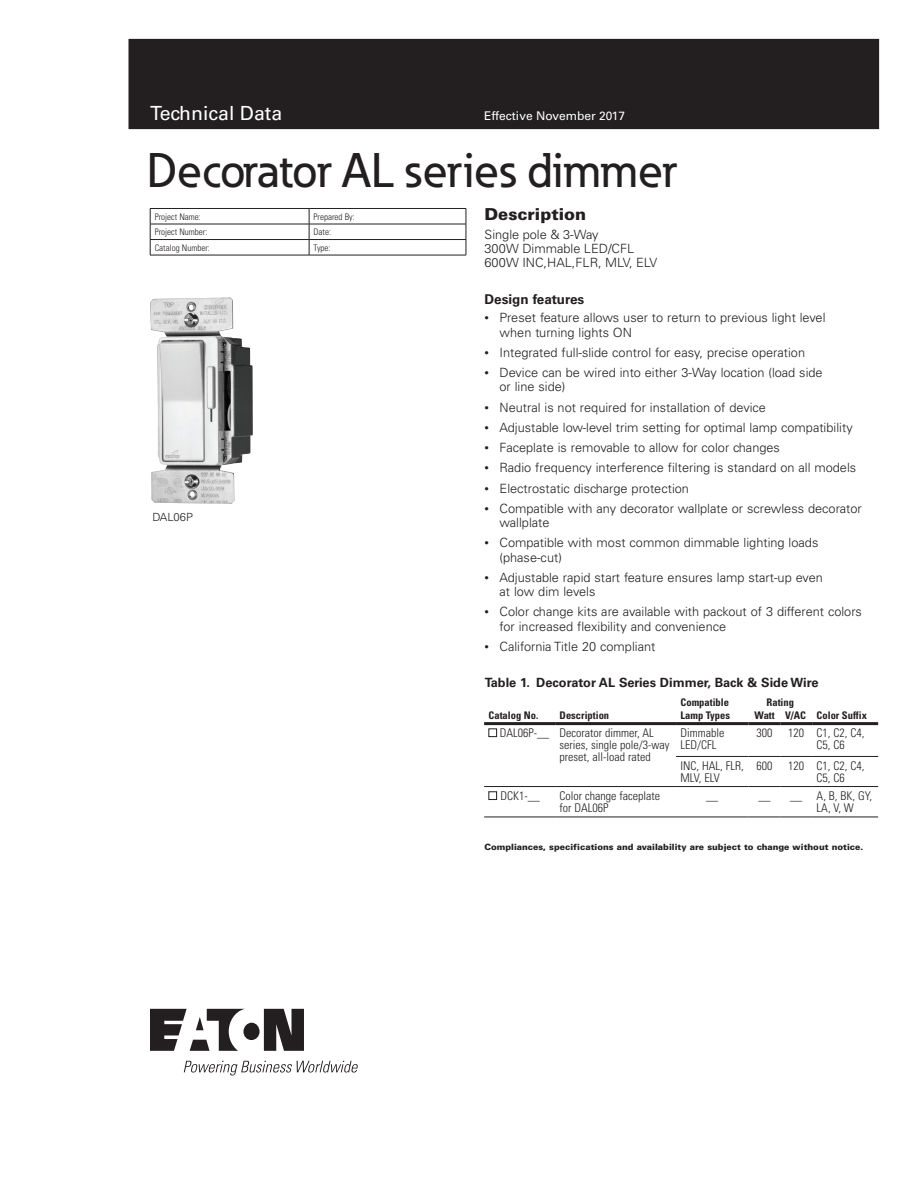
<style>
.page{position:relative;width:918px;height:1188px;background:#fff}
.page>*{position:absolute;margin:0;border:0;box-sizing:border-box;transform-origin:0 0}
._00_Product{font:500 48px "Eaton";color:#231f20}
._00_Application{font:19.5px "Univers LT Std";color:#fff}
._01_Head1{font:900 16.5px "Univers LT Std";color:#231f20}
._01_Head2{font:700 13.5px "Univers LT Std";color:#231f20}
.Product_desc_details{font:300 12.75px/14.2px "Univers LT Std";color:#231f20}
.t1{font:700 12.75px "Univers LT Std";color:#231f20}
._03_Table_Body{font:300 condensed 12px/12px "Univers LT Std";color:#231f20}
._00_Brand{font:12px "Univers LT Std";color:#fff}
._06_Caption{font:300 11.25px "Univers LT Std";color:#231f20}
._11_CAT_Subheading{font:700 condensed 10.5px/12.8px "Univers LT Std";color:#231f20}
._11_CAT_Heading{font:700 condensed 10.5px/12.8px "Univers LT Std";color:#231f20;text-align:center}
._03_Table_Body-2{font:300 condensed 9px "Univers LT Std";color:#231f20}
._03_Table_Body-3{font:900 8.7px "Univers LT Std";color:#231f20}
.s1{font-size:9px}
</style>
<div class="page">
<div style="left:129px;top:39px;width:750px;height:90px;background:#231f20"></div>
<hr style="left:150px;top:208px;width:159px;height:1px;background:#231f20">
<hr style="left:309px;top:208px;width:157px;height:1px;background:#231f20">
<hr style="left:150px;top:224px;width:159px;height:1px;background:#231f20">
<hr style="left:309px;top:224px;width:157px;height:1px;background:#231f20">
<hr style="left:150px;top:239px;width:159px;height:1px;background:#231f20">
<svg style="left:150px;top:209px;width:1px;height:46px"></svg>
<hr style="left:309px;top:239px;width:157px;height:1px;background:#231f20">
<svg style="left:309px;top:209px;width:1px;height:46px"></svg>
<svg style="left:466px;top:209px;width:1px;height:46px"></svg>
<hr style="left:150px;top:255px;width:159px;height:1px;background:#231f20">
<hr style="left:309px;top:255px;width:157px;height:1px;background:#231f20">
<img style="left:150px;top:298px;width:103px;height:206px">
<hr style="left:676px;top:756px;width:72px;height:1px;background:#231f20">
<hr style="left:748px;top:756px;width:32px;height:1px;background:#231f20">
<hr style="left:780px;top:756px;width:32px;height:1px;background:#231f20">
<hr style="left:812px;top:756px;width:66px;height:1px;background:#231f20">
<hr style="left:484px;top:786px;width:71px;height:1px;background:#231f20">
<hr style="left:555px;top:786px;width:121px;height:1px;background:#231f20">
<hr style="left:676px;top:786px;width:72px;height:1px;background:#231f20">
<hr style="left:748px;top:786px;width:32px;height:1px;background:#231f20">
<hr style="left:780px;top:786px;width:32px;height:1px;background:#231f20">
<hr style="left:812px;top:786px;width:66px;height:1px;background:#231f20">
<hr style="left:484px;top:817px;width:71px;height:1px;background:#231f20">
<hr style="left:555px;top:817px;width:121px;height:1px;background:#231f20">
<hr style="left:676px;top:817px;width:72px;height:1px;background:#231f20">
<hr style="left:748px;top:817px;width:32px;height:1px;background:#231f20">
<hr style="left:780px;top:817px;width:32px;height:1px;background:#231f20">
<hr style="left:812px;top:817px;width:66px;height:1px;background:#231f20">
<hr style="left:484px;top:722px;width:71px;height:3px;background:#231f20">
<hr style="left:555px;top:722px;width:121px;height:3px;background:#231f20">
<hr style="left:676px;top:722px;width:72px;height:3px;background:#231f20">
<hr style="left:812px;top:722px;width:66px;height:3px;background:#231f20">
<hr style="left:748px;top:722px;width:32px;height:3px;background:#231f20">
<hr style="left:780px;top:722px;width:32px;height:3px;background:#231f20">
<div style="left:489px;top:729px;width:8px;height:8px;border:1px solid #231f20"></div>
<div style="left:489px;top:792px;width:8px;height:8px;border:1px solid #231f20"></div>
<svg style="left:150px;top:1009px;width:154px;height:42px"></svg>
<svg style="left:184px;top:1061px;width:174px;height:15px"></svg>
<p class="_00_Application" style="left:150px;top:102px;width:134px">Technical Data</p>
<p class="_00_Brand" style="left:484px;top:109px;width:142px">Effective November 2017</p>
<p class="_00_Product" style="left:147px;top:141px;width:531px">Decorator AL series dimmer</p>
<p class="_03_Table_Body-2" style="left:155px;top:211px;width:48px">Project Name:</p>
<p class="_03_Table_Body-2" style="left:314px;top:211px;width:43px">Prepared By:</p>
<p class="_03_Table_Body-2" style="left:155px;top:226px;width:54px">Project Number:</p>
<p class="_03_Table_Body-2" style="left:314px;top:226px;width:19px">Date:</p>
<p class="_03_Table_Body-2" style="left:155px;top:242px;width:57px">Catalog Number:</p>
<p class="_03_Table_Body-2" style="left:314px;top:242px;width:18px">Type:</p>
<p class="_06_Caption" style="left:152px;top:510px;width:42px">DAL06P</p>
<p class="_01_Head1" style="left:485px;top:204px;width:103px">Description</p>
<p class="Product_desc_details" style="left:485px;top:227px;width:174px">Single pole &amp; 3-Way<br>300W Dimmable LED/CFL<br>600W INC,HAL,FLR, MLV, ELV</p>
<p class="_01_Head2" style="left:485px;top:291px;width:101px">Design features</p>
<p class="Product_desc_details" style="left:500px;top:311px;width:327px;text-indent:-15px"><span class="s1">•</span> Preset feature allows user to return to previous light level when turning lights ON</p>
<p class="Product_desc_details" style="left:485px;top:345px;width:322px"><span class="s1">•</span> Integrated full-slide control for easy, precise operation</p>
<p class="Product_desc_details" style="left:500px;top:366px;width:325px;text-indent:-15px"><span class="s1">•</span> Device can be wired into either 3-Way location (load side or line side)</p>
<p class="Product_desc_details" style="left:485px;top:400px;width:283px"><span class="s1">•</span> Neutral is not required for installation of device</p>
<p class="Product_desc_details" style="left:485px;top:420px;width:370px"><span class="s1">•</span> Adjustable low-level trim setting for optimal lamp compatibility</p>
<p class="Product_desc_details" style="left:485px;top:441px;width:297px"><span class="s1">•</span> Faceplate is removable to allow for color changes</p>
<p class="Product_desc_details" style="left:485px;top:461px;width:373px"><span class="s1">•</span> Radio frequency interference filtering is standard on all models</p>
<p class="Product_desc_details" style="left:485px;top:481px;width:206px"><span class="s1">•</span> Electrostatic discharge protection</p>
<p class="Product_desc_details" style="left:500px;top:501px;width:364px;text-indent:-15px"><span class="s1">•</span> Compatible with any decorator wallplate or screwless decorator wallplate</p>
<p class="Product_desc_details" style="left:500px;top:536px;width:320px;text-indent:-15px"><span class="s1">•</span> Compatible with most common dimmable lighting loads (phase-cut)</p>
<p class="Product_desc_details" style="left:500px;top:570px;width:325px;text-indent:-15px"><span class="s1">•</span> Adjustable rapid start feature ensures lamp start-up even at low dim levels</p>
<p class="Product_desc_details" style="left:500px;top:605px;width:364px;text-indent:-15px"><span class="s1">•</span> Color change kits are available with packout of 3 different colors for increased flexibility and convenience</p>
<p class="Product_desc_details" style="left:485px;top:639px;width:172px"><span class="s1">•</span> California Title 20 compliant</p>
<p class="t1" style="left:485px;top:675px;width:335px">Table 1. Decorator AL Series Dimmer, Back &amp; Side Wire</p>
<p class="_11_CAT_Subheading" style="left:489px;top:709px;width:51px">Catalog No.</p>
<p class="_11_CAT_Subheading" style="left:560px;top:709px;width:51px">Description</p>
<p class="_11_CAT_Subheading" style="left:681px;top:696px;width:51px">Compatible<br>Lamp Types</p>
<p class="_11_CAT_Heading" style="left:755px;top:696px;width:53px">Rating<br>Watt V/AC</p>
<p class="_11_CAT_Subheading" style="left:817px;top:709px;width:52px">Color Suffix</p>
<p class="_03_Table_Body" style="left:500px;top:727px;width:51px">DAL06P-__</p>
<p class="_03_Table_Body" style="left:560px;top:727px;width:111px">Decorator dimmer, AL series, single pole/3-way preset, all-load rated</p>
<p class="_03_Table_Body" style="left:681px;top:727px;width:45px">Dimmable<br>LED/CFL</p>
<p class="_03_Table_Body" style="left:756px;top:727px;width:17px">300</p>
<p class="_03_Table_Body" style="left:788px;top:727px;width:17px">120</p>
<p class="_03_Table_Body" style="left:817px;top:727px;width:49px">C1, C2, C4,<br>C5, C6</p>
<p class="_03_Table_Body" style="left:681px;top:759px;width:65px">INC, HAL, FLR,<br>MLV, ELV</p>
<p class="_03_Table_Body" style="left:756px;top:759px;width:17px">600</p>
<p class="_03_Table_Body" style="left:788px;top:759px;width:17px">120</p>
<p class="_03_Table_Body" style="left:817px;top:759px;width:49px">C1, C2, C4,<br>C5, C6</p>
<p class="_03_Table_Body" style="left:500px;top:790px;width:41px">DCK1-__</p>
<p class="_03_Table_Body" style="left:560px;top:790px;width:102px">Color change faceplate for DAL06P</p>
<p class="_03_Table_Body" style="left:706px;top:790px;width:13px">__</p>
<p class="_03_Table_Body" style="left:758px;top:790px;width:13px">__</p>
<p class="_03_Table_Body" style="left:790px;top:790px;width:13px">__</p>
<p class="_03_Table_Body" style="left:817px;top:790px;width:57px">A, B, BK, GY,<br>LA, V, W</p>
<p class="_03_Table_Body-3" style="left:484px;top:841px;width:381px">Compliances, specifications and availability are subject to change without notice.</p>
</div>
